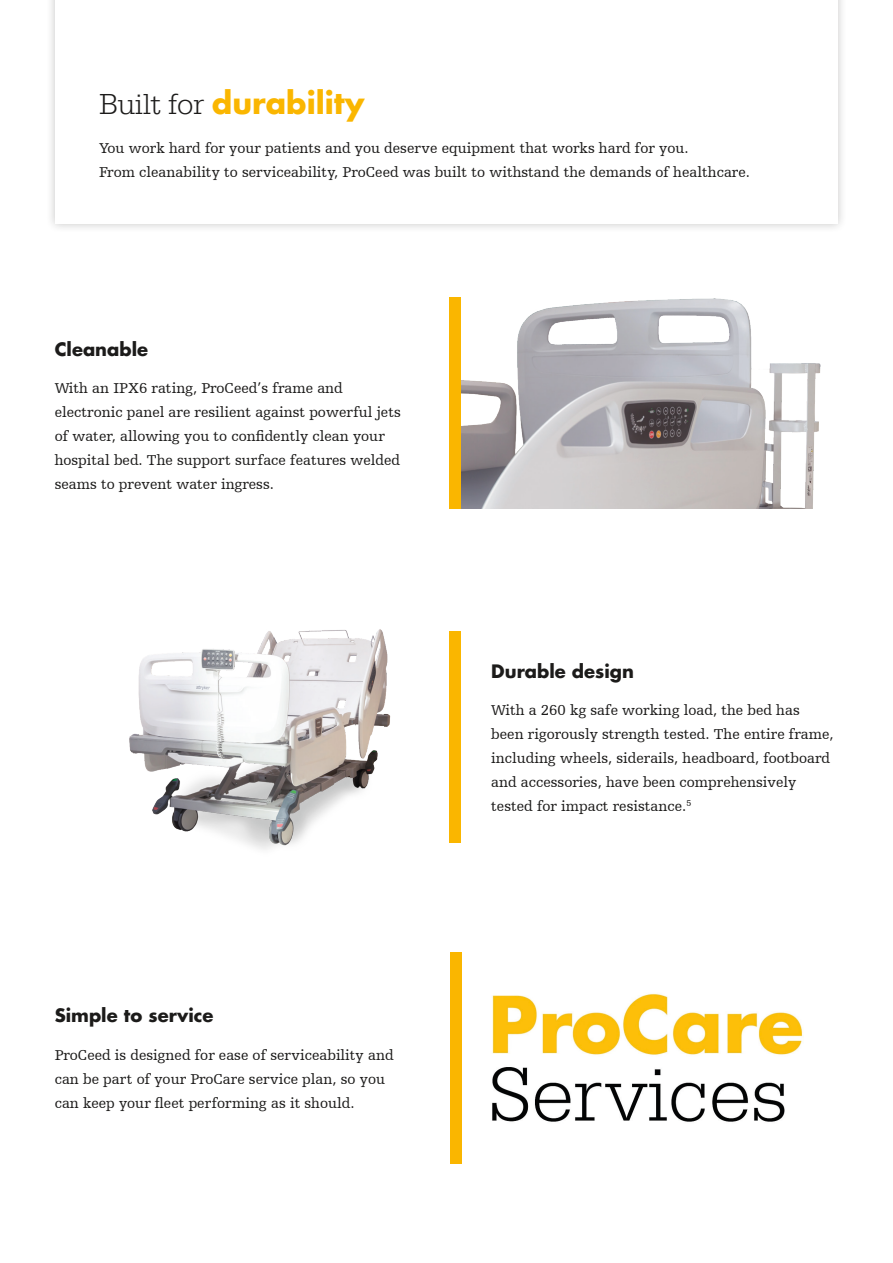
<style>
.page{position:relative;width:893px;height:1263px;background:#fff}
.page>*{position:absolute;margin:0;border:0;box-sizing:border-box;transform-origin:0 0}
.t1{font:700 30px "Futura Std";color:#fab600}
.t2{font:700 18px "Futura Std";color:#1c1b1a}
.t3{font:15px/24px "Humanist Slabserif 712 BT";color:#1c1b1a}
.s1{font-family:"Egyptienne URW";font-weight:300;color:#1c1b1a}
</style>
<div class="page">
<div style="left:46px;top:0;width:801px;height:233px;background:#1c1b1a;opacity:.25"></div>
<div style="left:55px;top:0;width:783px;height:224px;background:#fff"></div>
<img style="left:129px;top:629px;width:262px;height:221px">
<div style="left:449px;top:631px;width:12px;height:212px;background:#fab600"></div>
<img style="left:461px;top:298px;width:360px;height:211px">
<div style="left:449px;top:297px;width:12px;height:212px;background:#fab600"></div>
<img style="left:492px;top:993px;width:311px;height:129px">
<div style="left:450px;top:952px;width:12px;height:212px;background:#fab600"></div>
<h1 class="t1" style="left:99px;top:83px;width:267px"><span class="s1">Built for</span> durability</h1>
<p class="t3" style="left:99px;top:136px;width:652px">You work hard for your patients and you deserve equipment that works hard for you.<br>From cleanability to serviceability, ProCeed was built to withstand the demands of healthcare.</p>
<p class="t2" style="left:55px;top:337px;width:95px">Cleanable</p>
<p class="t3" style="left:55px;top:376px;width:348px">With an IPX6 rating, ProCeed’s frame and electronic panel are resilient against powerful jets of water, allowing you to confidently clean your hospital bed. The support surface features welded seams to prevent water ingress.</p>
<p class="t2" style="left:55px;top:1003px;width:160px">Simple to service</p>
<p class="t3" style="left:55px;top:1042px;width:340px">ProCeed is designed for ease of serviceability and can be part of your ProCare service plan, so you can keep your fleet performing as it should.</p>
<p class="t2" style="left:491px;top:659px;width:144px">Durable design</p>
<p class="t3" style="left:491px;top:698px;width:344px">With a 260 kg safe working load, the bed has been rigorously strength tested. The entire frame, including wheels, siderails, headboard, footboard and accessories, have been comprehensively tested for impact resistance.<sup>5</sup></p>
</div>
